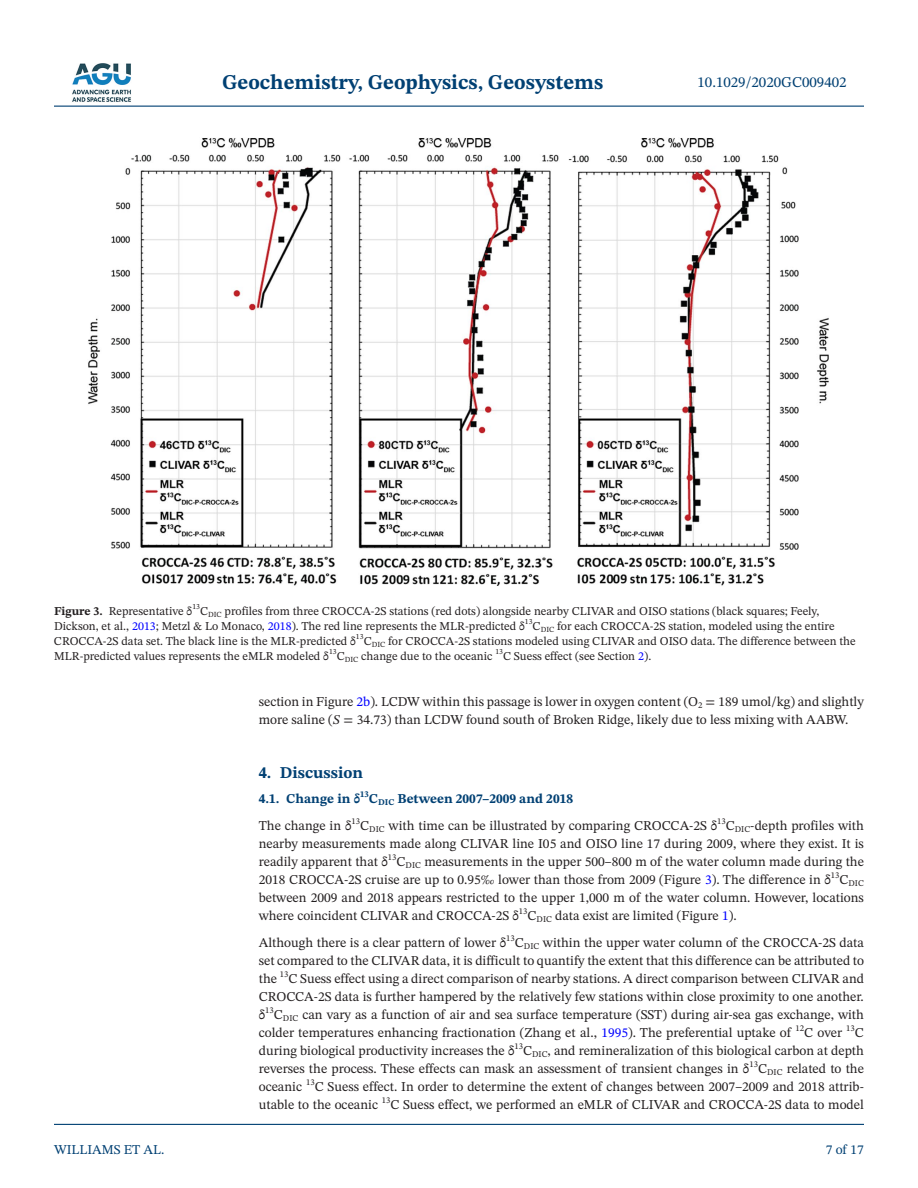
<style>
.page{position:relative;width:918px;height:1188px;background:#fff}
.page>*{position:absolute;margin:0;border:0;box-sizing:border-box;transform-origin:0 0}
.t1{font:700 21px "STIX Two Text";color:#004073}
.t2{font:700 16.5px "STIX Two Text";color:#004073}
.t3{font:15px "STIX Two Text";color:#004073}
.t4{font:13.5px/18px "STIX Two Text";color:#231f20}
.t5{font:700 13.5px/27px "STIX Two Text";color:#004073}
.t6{font:13.5px "STIX Two Text";color:#004073}
.t7{font:12px/15px "STIX Two Text";color:#231f20}
.t8{font:8.7px "STIX Two Text";color:#231f20}
.s1{font-weight:700}
.s2{color:#00f}
.s3{font-style:italic}
.s4{font-weight:400;color:#231f20}
.s5{font-size:13.5px}
</style>
<div class="page">
<hr style="left:54px;top:106px;width:810px;height:1px;background:#004073">
<hr style="left:54px;top:1124px;width:810px;height:1px;background:#004073">
<img style="left:72px;top:63px;width:59px;height:39px">
<img style="left:88px;top:138px;width:741px;height:448px">
<h1 class="t1" style="left:222px;top:67px;width:383px">Geochemistry, Geophysics, Geosystems</h1>
<p class="t3" style="left:697px;top:72px;width:151px">10.1029/2020GC009402</p>
<p class="t7" style="left:54px;top:603px;width:803px"><span class="s1">Figure 3.</span> Representative δ<sup>13</sup>C<sub>DIC</sub> profiles from three CROCCA-2S stations (red dots) alongside nearby CLIVAR and OISO stations (black squares; Feely, Dickson, et al., <span class="s2">2013</span>; Metzl &amp; Lo Monaco, <span class="s2">2018</span>). The red line represents the MLR-predicted δ<sup>13</sup>C<sub>DIC</sub> for each CROCCA-2S station, modeled using the entire CROCCA-2S data set. The black line is the MLR-predicted δ<sup>13</sup>C<sub>DIC</sub> for CROCCA-2S stations modeled using CLIVAR and OISO data. The difference between the MLR-predicted values represents the eMLR modeled δ<sup>13</sup>C<sub>DIC</sub> change due to the oceanic <sup>13</sup>C Suess effect (see Section <span class="s2">2</span>).</p>
<p class="t6" style="left:54px;top:1140px;width:112px">WILLIAMS ET AL.</p>
<p class="t4" style="left:259px;top:693px;width:607px">section in Figure <span class="s2">2b</span>). LCDW within this passage is lower in oxygen content (O<sub>2</sub> = 189 umol/kg) and slightly more saline (<span class="s3">S</span> = 34.73) than LCDW found south of Broken Ridge, likely due to less mixing with AABW.</p>
<p class="t2" style="left:259px;top:760px;width:106px">4. Discussion</p>
<p class="t5" style="left:259px;top:786px;width:316px">4.1. Change in δ<sup>13</sup>C<sub>DIC</sub> Between 2007–2009 and 2018<br><span class="s4">The change in δ</span></p>
<p class="t8" style="left:352px;top:815px;width:10px">13</p>
<p class="t4" style="left:360px;top:817px;width:358px">C<sub>DIC</sub> with time can be illustrated by comparing CROCCA-2S δ</p>
<p class="t8" style="left:717px;top:815px;width:10px">13</p>
<p class="t4" style="left:259px;top:817px;width:607px;text-align:justify;text-indent:467px">C<sub>DIC</sub>-depth profiles with nearby measurements made along CLIVAR line I05 and OISO line 17 during 2009, where they exist. It is readily apparent that δ<sup>13</sup>C<sub>DIC</sub> measurements in the upper 500–800 m of the water column made during the 2018 CROCCA-2S cruise are up to 0.95‰ lower than those from 2009 (Figure <span class="s2">3</span>). The difference in δ<sup>13</sup></p>
<p class="t8" style="left:840px;top:877px;width:26px"><sup>C</sup>DIC</p>
<p class="t4" style="left:259px;top:889px;width:607px">between 2009 and 2018 appears restricted to the upper 1,000 m of the water column. However, locations where coincident CLIVAR and CROCCA-2S δ<sup>13</sup>C<sub>DIC</sub> data exist are limited (Figure <span class="s2">1</span>).</p>
<p class="t4" style="left:259px;top:934px;width:249px">Although there is a clear pattern of lower δ</p>
<p class="t8" style="left:506px;top:932px;width:10px">13</p>
<p class="t4" style="left:259px;top:934px;width:607px;text-align:justify;text-indent:256px">C<sub>DIC</sub> within the upper water column of the CROCCA-2S data set compared to the CLIVAR data, it is difficult to quantify the extent that this difference can be attributed to the <sup>13</sup>C Suess effect using a direct comparison of nearby stations. A direct comparison between CLIVAR and CROCCA-2S data is further hampered by the relatively few stations within close proximity to one another.</p>
<p class="t8" style="left:259px;top:1004px;width:17px"><span class="s5">δ</span>13</p>
<p class="t4" style="left:259px;top:1006px;width:607px;text-indent:15px">C<sub>DIC</sub> can vary as a function of air and sea surface temperature (SST) during air-sea gas exchange, with colder temperatures enhancing fractionation (Zhang et al., <span class="s2">1995</span>). The preferential uptake of <sup>12</sup>C over</p>
<p class="t8" style="left:846px;top:1022px;width:10px">13</p>
<p class="t4" style="left:259px;top:1024px;width:607px;text-align:justify;text-indent:596px">C during biological productivity increases the δ<sup>13</sup>C<sub>DIC</sub>, and remineralization of this biological carbon at depth reverses the process. These effects can mask an assessment of transient changes in δ<sup>13</sup>C<sub>DIC</sub> related to the oceanic <sup>13</sup>C Suess effect. In order to determine the extent of changes between 2007–2009 and 2018 attrib&shy;utable to the oceanic <sup>13</sup>C Suess effect, we performed an eMLR of CLIVAR and CROCCA-2S data to model</p>
<p class="t6" style="left:826px;top:1140px;width:40px">7 of 17</p>
</div>
